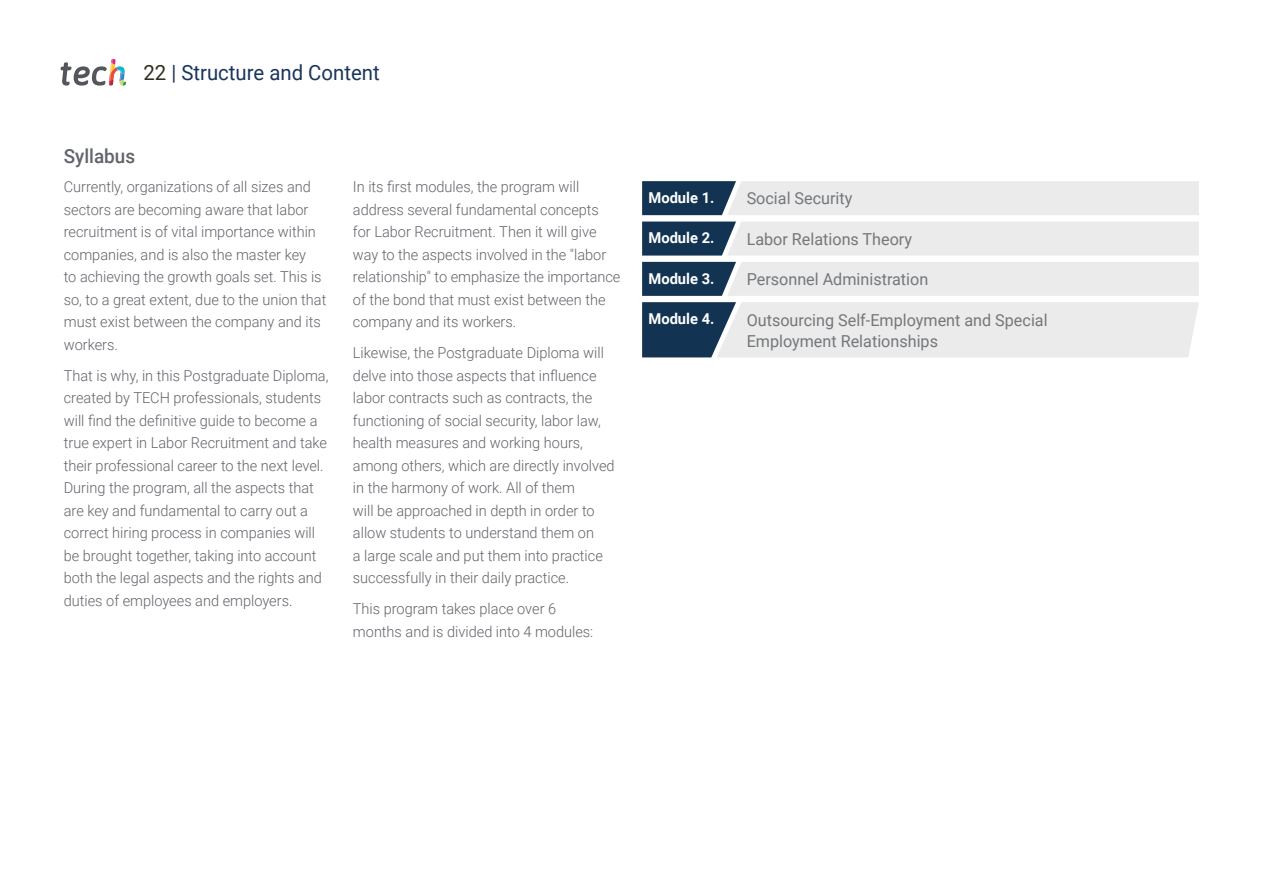
<style>
.page{position:relative;width:1263px;height:893px;background:#fff}
.page>*{position:absolute;margin:0;border:0;box-sizing:border-box;transform-origin:0 0}
.t1{font:21px "Roboto";color:#1a355c}
.t2{font:500 19.5px "Roboto";color:#61646a}
.t3{font:16.5px/21px "Roboto";color:#74777b}
.t4{font:300 15px/22.5px "Roboto";color:#61646a}
.t5{font:700 15px "Roboto";color:#fff}
.s1{color:#312e20}
</style>
<div class="page">
<svg style="left:61px;top:59px;width:65px;height:27px"></svg>
<svg style="left:642px;top:222px;width:557px;height:34px;background:#c9cfd3"></svg>
<svg style="left:642px;top:181px;width:557px;height:34px;background:#c8ced2"></svg>
<svg style="left:642px;top:262px;width:557px;height:34px;background:#c8ced2"></svg>
<svg style="left:642px;top:302px;width:557px;height:55px;background:#cad0d4"></svg>
<h1 class="t1" style="left:144px;top:57px;width:238px"><span class="s1">22</span> | Structure and Content</h1>
<h2 class="t2" style="left:64px;top:143px;width:73px">Syllabus</h2>
<p class="t4" style="left:64px;top:175px;width:264px">Currently, organizations of all sizes and sectors are becoming aware that labor recruitment is of vital importance within companies, and is also the master key<br>to achieving the growth goals set. This is so, to a great extent, due to the union that must exist between the company and its workers.</p>
<p class="t4" style="left:64px;top:364px;width:266px">That is why, in this Postgraduate Diploma, created by TECH professionals, students will find the definitive guide to become a true expert in Labor Recruitment and take their professional career to the next level.<br>During the program, all the aspects that are key and fundamental to carry out a correct hiring process in companies will be brought together, taking into account both the legal aspects and the rights and duties of employees and employers.</p>
<p class="t4" style="left:353px;top:175px;width:269px">In its first modules, the program will address several fundamental concepts for Labor Recruitment. Then it will give way to the aspects involved in the "labor relationship" to emphasize the importance of the bond that must exist between the company and its workers.</p>
<p class="t4" style="left:353px;top:341px;width:263px">Likewise, the Postgraduate Diploma will delve into those aspects that influence labor contracts such as contracts, the functioning of social security, labor law, health measures and working hours, among others, which are directly involved in the harmony of work. All of them<br>will be approached in depth in order to allow students to understand them on<br>a large scale and put them into practice successfully in their daily practice.</p>
<p class="t4" style="left:353px;top:597px;width:242px">This program takes place over 6 months and is divided into 4 modules:</p>
<p class="t5" style="left:648px;top:187px;width:67px">Module 1.</p>
<p class="t5" style="left:648px;top:228px;width:67px">Module 2.</p>
<p class="t5" style="left:648px;top:268px;width:67px">Module 3.</p>
<p class="t5" style="left:648px;top:308px;width:67px">Module 4.</p>
<p class="t3" style="left:747px;top:187px;width:107px">Social Security</p>
<p class="t3" style="left:747px;top:228px;width:167px">Labor Relations Theory</p>
<p class="t3" style="left:747px;top:268px;width:183px">Personnel Administration</p>
<p class="t3" style="left:747px;top:309px;width:302px">Outsourcing Self-Employment and Special<br>Employment Relationships</p>
</div>
